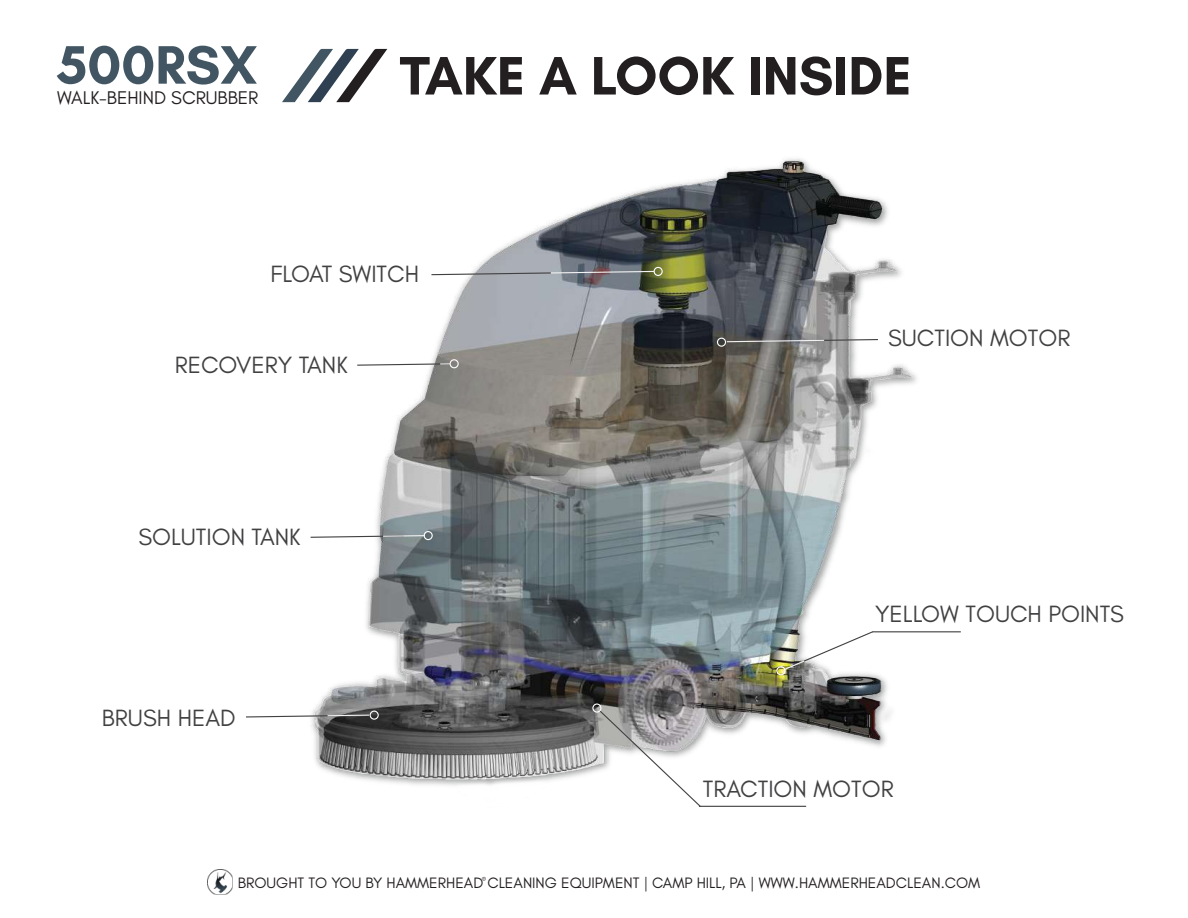
<style>
.page{position:relative;width:1188px;height:918px;background:#fff}
.page>*{position:absolute;margin:0;border:0;box-sizing:border-box;transform-origin:0 0}
.t1{font:700 55.2px "Glacial Indifference";color:#231f20}
.t2{font:700 55.2px "Glacial Indifference";color:#425563}
.t3{font:24px "Glacial Indifference";color:#414042}
.t4{font:18.75px "Glacial Indifference";color:#231f20}
.t5{font:15.45px "Glacial Indifference";color:#231f20}
.t6{font:6px "Glacial Indifference";color:#231f20}
</style>
<div class="page">
<img style="left:311px;top:159px;width:617px;height:625px">
<svg style="left:282px;top:49px;width:105px;height:53px"></svg>
<hr style="left:699px;top:806px;width:107px;height:1px;background:#414042">
<svg style="left:598px;top:709px;width:104px;height:98px"></svg>
<div style="left:450px;top:359px;width:9px;height:9px;border:1px solid #fff;border-radius:50%"></div>
<div style="left:717px;top:338px;width:9px;height:9px;border:1px solid #fff;border-radius:50%"></div>
<div style="left:654px;top:267px;width:9px;height:9px;border:1px solid #fff;border-radius:50%"></div>
<div style="left:592px;top:703px;width:9px;height:10px;border:1px solid #fff;border-radius:50%"></div>
<div style="left:370px;top:711px;width:9px;height:9px;border:1px solid #fff;border-radius:50%"></div>
<svg style="left:356px;top:363px;width:96px;height:3px"></svg>
<svg style="left:310px;top:535px;width:114px;height:3px"></svg>
<div style="left:424px;top:531px;width:9px;height:9px;border:1px solid #fff;border-radius:50%"></div>
<svg style="left:246px;top:714px;width:124px;height:4px"></svg>
<svg style="left:726px;top:338px;width:153px;height:5px"></svg>
<svg style="left:430px;top:270px;width:225px;height:6px"></svg>
<svg style="left:783px;top:630px;width:91px;height:41px"></svg>
<div style="left:776px;top:666px;width:10px;height:9px;border:1px solid #fff;border-radius:50%"></div>
<hr style="left:872px;top:631px;width:89px;height:1px;background:#414042">
<img style="left:404px;top:727px;width:195px;height:80px">
<img style="left:208px;top:870px;width:25px;height:25px">
<h1 class="t2" style="left:57px;top:31px;width:201px">500RSX</h1>
<p class="t4" style="left:57px;top:87px;width:203px">WALK-BEHIND SCRUBBER</p>
<h1 class="t1" style="left:400px;top:42px;width:514px">TAKE A LOOK INSIDE</h1>
<p class="t3" style="left:271px;top:261px;width:150px">FLOAT SWITCH</p>
<p class="t3" style="left:888px;top:325px;width:184px">SUCTION MOTOR</p>
<p class="t3" style="left:175px;top:352px;width:175px">RECOVERY TANK</p>
<p class="t3" style="left:138px;top:523px;width:164px">SOLUTION TANK</p>
<p class="t3" style="left:102px;top:705px;width:135px">BRUSH HEAD</p>
<p class="t3" style="left:875px;top:601px;width:251px">YELLOW TOUCH POINTS</p>
<p class="t3" style="left:703px;top:775px;width:192px">TRACTION MOTOR</p>
<p class="t6" style="left:482px;top:875px;width:6px">®</p>
<p class="t5" style="left:238px;top:874px;width:744px">BROUGHT TO YOU BY HAMMERHEAD CLEANING EQUIPMENT | CAMP HILL, PA | WWW.HAMMERHEADCLEAN.COM</p>
</div>
